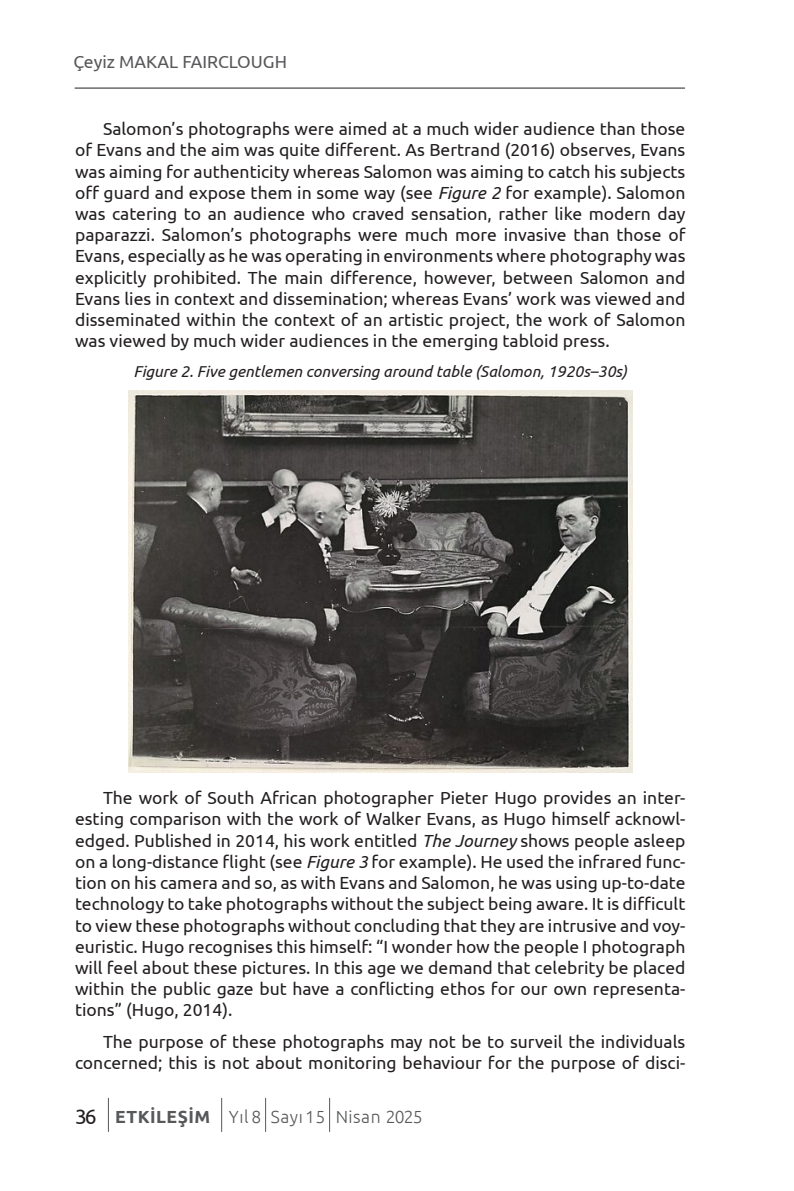
<style>
.page{position:relative;width:794px;height:1191px;background:#fff}
.page>*{position:absolute;margin:0;border:0;box-sizing:border-box;transform-origin:0 0}
.t1{font:17.5px/21.2px "Ubuntu";color:#231f20;text-align:justify}
.t2{font:300 17.5px "Ubuntu";letter-spacing:.03em;color:#57585a}
.t3{font:17.5px "Ubuntu";color:#57585a}
.t4{font:italic 15.75px "Ubuntu";color:#231f20}
.s1{font-style:italic}
.s2{font-weight:400;font-size:21px;color:#231f20}
.s3{font-weight:700}
</style>
<div class="page">
<hr style="left:75px;top:88px;width:610px;height:1px;background:#231f20">
<hr style="left:108px;top:1098px;width:1px;height:33px;background:#57585a">
<hr style="left:221px;top:1098px;width:1px;height:33px;background:#57585a">
<hr style="left:265px;top:1098px;width:1px;height:33px;background:#57585a">
<hr style="left:329px;top:1098px;width:1px;height:33px;background:#57585a">
<img style="left:128px;top:391px;width:504px;height:381px">
<p class="t3" style="left:73px;top:52px;width:215px">Çeyiz MAKAL FAIRCLOUGH</p>
<p class="t1" style="left:75px;top:118px;width:612px;text-indent:28px">Salomon’s photographs were aimed at a much wider audience than those of Evans and the aim was quite different. As Bertrand (2016) observes, Evans was aiming for authenticity whereas Salomon was aiming to catch his subjects off guard and expose them in some way (see <span class="s1">Figure 2</span> for example). Salomon was catering to an audience who craved sensation, rather like modern day paparazzi. Salomon’s photographs were much more invasive than those of Evans, especially as he was operating in environments where photography was explicitly prohibited. The main difference, however, between Salomon and Evans lies in context and dissemination; whereas Evans’ work was viewed and disseminated within the context of an artistic project, the work of Salomon was viewed by much wider audiences in the emerging tabloid press.</p>
<p class="t4" style="left:133px;top:362px;width:495px">Figure 2. Five gentlemen conversing around table (Salomon, 1920s–30s)</p>
<p class="t1" style="left:75px;top:787px;width:612px;text-indent:28px">The work of South African photographer Pieter Hugo provides an inter&shy;esting comparison with the work of Walker Evans, as Hugo himself acknowl&shy;edged. Published in 2014, his work entitled <span class="s1">The Journey</span> shows people asleep on a long-distance flight (see <span class="s1">Figure 3</span> for example). He used the infrared func&shy;tion on his camera and so, as with Evans and Salomon, he was using up-to-date technology to take photographs without the subject being aware. It is difficult to view these photographs without concluding that they are intrusive and voy&shy;euristic. Hugo recognises this himself: “I wonder how the people I photograph will feel about these pictures. In this age we demand that celebrity be placed within the public gaze but have a conflicting ethos for our own representa&shy;tions” (Hugo, 2014).</p>
<p class="t1" style="left:75px;top:1030px;width:612px;text-align:right">The purpose of these photographs may not be to surveil the individuals concerned; this is not about monitoring behaviour for the purpose of disci-</p>
<p class="t2" style="left:75px;top:1106px;width:349px"><span class="s2">36</span> <span class="s3">ETKİLEŞİM</span> Yıl 8 Sayı15 Nisan 2025</p>
</div>
